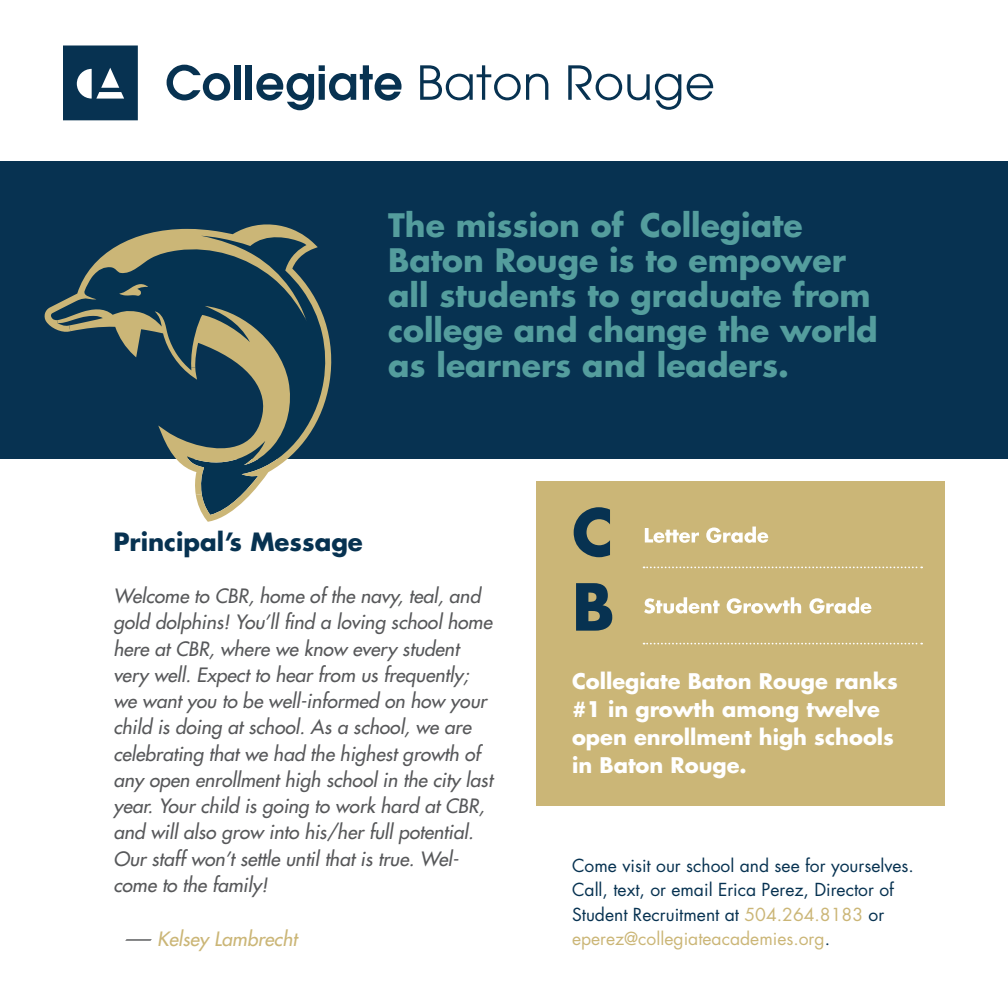
<style>
.page{position:relative;width:1008px;height:1008px;background:#fff}
.page>*{position:absolute;margin:0;border:0;box-sizing:border-box;transform-origin:0 0}
.t1{font:700 63px/74.7px "Futura";color:#073251}
.t2{font:700 31.5px/35px "Futura";color:#549d9d}
.t3{font:700 24.5px "Futura";color:#073251}
.t4{font:700 21px/28px "Futura";color:#fff}
.t5{font:italic 19.25px/26.2px "Futura";color:#57585a}
.t6{font:italic 19.25px "Futura";color:#cbb677}
.t7{font:17.5px/24.5px "Futura";color:#073251}
.s1{color:#57585a}
.s2{color:#cbb677}
</style>
<div class="page">
<div style="left:537px;top:481px;width:408px;height:325px;background:#cbb677"></div>
<div style="left:0;top:161px;width:1008px;height:298px;background:#073251"></div>
<svg style="left:167px;top:65px;width:63px;height:36px"></svg>
<div style="left:234px;top:65px;width:7px;height:35px;background:#073251"></div>
<div style="left:246px;top:65px;width:6px;height:35px;background:#073251"></div>
<svg style="left:256px;top:65px;width:146px;height:45px"></svg>
<svg style="left:420px;top:65px;width:128px;height:35px"></svg>
<svg style="left:568px;top:65px;width:113px;height:45px"></svg>
<svg style="left:687px;top:74px;width:26px;height:26px"></svg>
<svg style="left:63px;top:46px;width:75px;height:74px"></svg>
<svg style="left:645px;top:527px;width:123px;height:16px"></svg>
<svg style="left:644px;top:597px;width:227px;height:17px"></svg>
<svg style="left:644px;top:567px;width:278px;height:1px"></svg>
<svg style="left:644px;top:643px;width:278px;height:1px"></svg>
<svg style="left:44px;top:224px;width:288px;height:298px"></svg>
<svg style="left:57px;top:306px;width:236px;height:189px"></svg>
<svg style="left:119px;top:284px;width:29px;height:12px"></svg>
<h2 class="t2" style="left:388px;top:207px;width:491px">The mission of Collegiate<br>Baton Rouge is to empower all students to graduate from college and change the world as learners and leaders.</h2>
<p class="t3" style="left:113px;top:525px;width:251px">Principal’s Message</p>
<p class="t5" style="left:113px;top:583px;width:381px">Welcome to CBR, home of the navy, teal, and gold dolphins! You’ll find a loving school home here at CBR, where we know every student very well. Expect to hear from us frequently; we want you to be well-informed on how your child is doing at school. As a school, we are celebrating that we had the highest growth of any open enrollment high school in the city last year. Your child is going to work hard at CBR, and will also grow into his/her full potential.<br>Our staff won’t settle until that is true. Wel&shy;come to the family!</p>
<p class="t6" style="left:113px;top:927px;width:185px"><span class="s1">-</span>Kelsey Lambrecht</p>
<h1 class="t1" style="left:572px;top:494px;width:44px">C<br>B</h1>
<p class="t4" style="left:572px;top:667px;width:327px">Collegiate Baton Rouge ranks #1 in growth among twelve open enrollment high schools in Baton Rouge.</p>
<p class="t7" style="left:572px;top:853px;width:343px">Come visit our school and see for yourselves.<br>Call, text, or email Erica Perez, Director of Student Recruitment at <span class="s2">504.264.8183</span> or <span class="s2">eperez@collegiateacademies.org</span>.</p>
</div>
